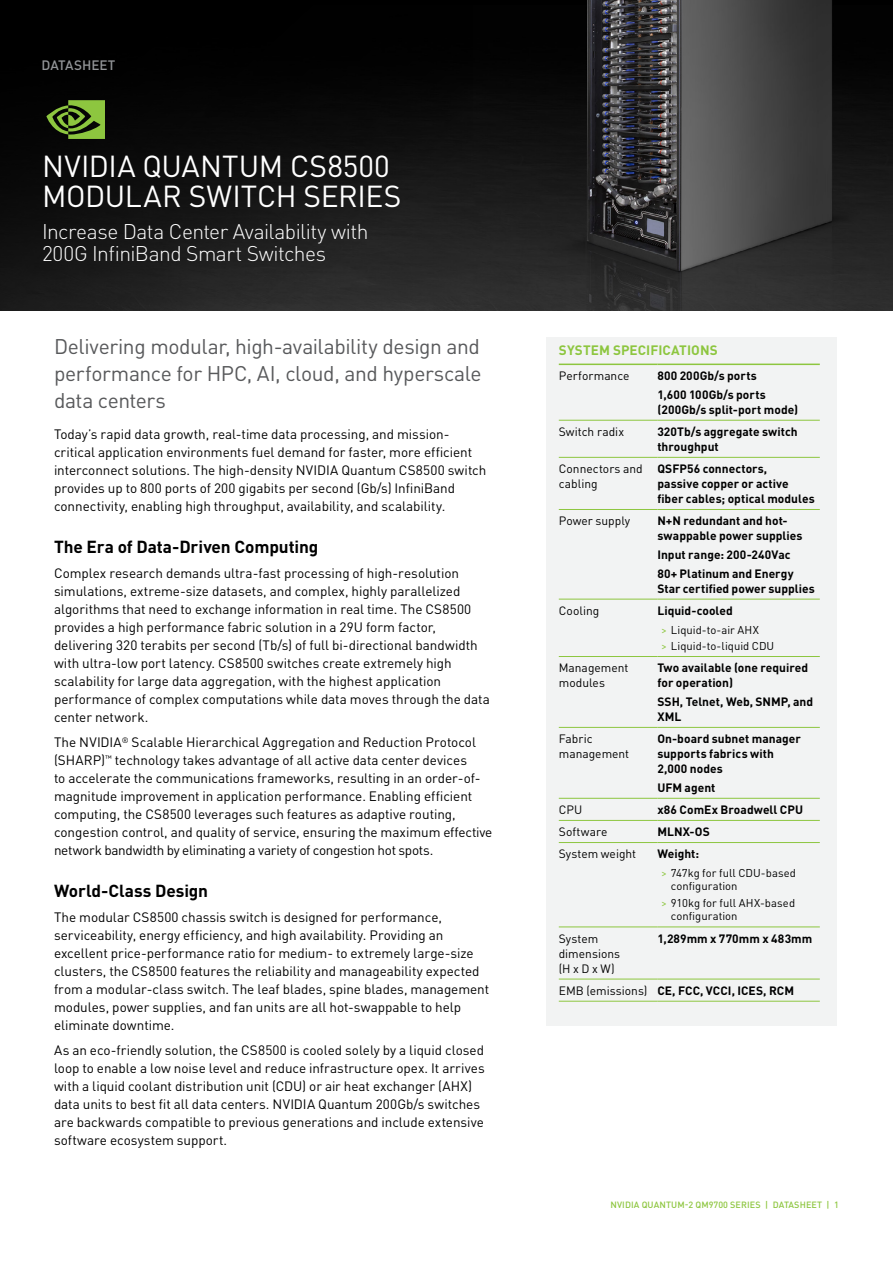
<style>
.page{position:relative;width:893px;height:1263px;background:#fff}
.page>*{position:absolute;margin:0;border:0;box-sizing:border-box;transform-origin:0 0}
.t1{font:30px/30px "DIN Pro";letter-spacing:-.005em;color:#fff}
.t2{font:21px/27px "DIN Pro";letter-spacing:-.02em;color:#58595b;text-align:justify}
.t3{font:300 21px/22.5px "DIN Pro";letter-spacing:-.025em;color:#fff}
.t4{font:700 17.25px "DIN Pro";letter-spacing:-.005em;color:#000}
.t5{font:13.5px/18px "DIN Pro";letter-spacing:-.005em;color:#000}
.t6{font:700 13.5px "DIN Pro";letter-spacing:.005em;color:#8dc63f}
.t7{font:500 13.5px "DIN Pro";color:#939598}
.t8{font:700 12px/15px "DIN Pro";letter-spacing:.005em;color:#000}
.t9{font:12px/15px "DIN Pro";color:#000}
.t10{font:11.25px/13.5px "DIN Pro";letter-spacing:.005em;color:#000}
.t11{font:500 9px "DIN Pro";letter-spacing:.01em;color:#8dc63f}
.s1{color:#8dc63f}
.s2{font-weight:400}
</style>
<div class="page">
<img style="left:472px;top:0;width:421px;height:310px">
<div style="left:0;top:0;width:472px;height:310px;background:linear-gradient(to bottom,#000,#262626)"></div>
<svg style="left:46px;top:100px;width:59px;height:39px;background:#527326"></svg>
<div style="left:546px;top:338px;width:290px;height:688px;background:#f2f3f3"></div>
<hr style="left:559px;top:364px;width:98px;height:1px;background:#8dc63f">
<hr style="left:657px;top:364px;width:163px;height:1px;background:#8dc63f">
<hr style="left:559px;top:420px;width:98px;height:1px;background:#8dc63f">
<hr style="left:657px;top:420px;width:163px;height:1px;background:#8dc63f">
<hr style="left:559px;top:457px;width:98px;height:1px;background:#8dc63f">
<hr style="left:657px;top:457px;width:163px;height:1px;background:#8dc63f">
<hr style="left:559px;top:509px;width:98px;height:1px;background:#8dc63f">
<hr style="left:657px;top:509px;width:163px;height:1px;background:#8dc63f">
<hr style="left:559px;top:599px;width:98px;height:1px;background:#8dc63f">
<hr style="left:657px;top:599px;width:163px;height:1px;background:#8dc63f">
<hr style="left:559px;top:656px;width:98px;height:1px;background:#8dc63f">
<hr style="left:657px;top:656px;width:163px;height:1px;background:#8dc63f">
<hr style="left:559px;top:727px;width:98px;height:1px;background:#8dc63f">
<hr style="left:657px;top:727px;width:163px;height:1px;background:#8dc63f">
<hr style="left:559px;top:798px;width:98px;height:1px;background:#8dc63f">
<hr style="left:657px;top:798px;width:163px;height:1px;background:#8dc63f">
<hr style="left:559px;top:820px;width:98px;height:1px;background:#8dc63f">
<hr style="left:657px;top:820px;width:163px;height:1px;background:#8dc63f">
<hr style="left:559px;top:842px;width:98px;height:1px;background:#8dc63f">
<hr style="left:657px;top:842px;width:163px;height:1px;background:#8dc63f">
<hr style="left:559px;top:926px;width:98px;height:1px;background:#8dc63f">
<hr style="left:657px;top:926px;width:163px;height:1px;background:#8dc63f">
<hr style="left:559px;top:979px;width:98px;height:1px;background:#8dc63f">
<hr style="left:657px;top:979px;width:163px;height:1px;background:#8dc63f">
<hr style="left:559px;top:1001px;width:98px;height:1px;background:#8dc63f">
<hr style="left:657px;top:1001px;width:163px;height:1px;background:#8dc63f">
<p class="t7" style="left:41px;top:56px;width:76px">DATASHEET</p>
<h1 class="t1" style="left:42px;top:150px;width:361px">NVIDIA QUANTUM CS8500<br>MODULAR SWITCH SERIES</h1>
<h2 class="t3" style="left:42px;top:219px;width:328px">Increase Data Center Availability with<br>200G InfiniBand Smart Switches</h2>
<h2 class="t2" style="left:54px;top:332px;width:429px">Delivering modular, high-availability design and performance for HPC, AI, cloud, and hyperscale data centers</h2>
<p class="t5" style="left:54px;top:424px;width:434px">Today’s rapid data growth, real-time data processing, and mission&shy;critical application environments fuel demand for faster, more efficient interconnect solutions. The high-density NVIDIA Quantum CS8500 switch provides up to 800 ports of 200 gigabits per second (Gb/s) InfiniBand connectivity, enabling high throughput, availability, and scalability.</p>
<p class="t4" style="left:54px;top:535px;width:266px">The Era of Data-Driven Computing</p>
<p class="t5" style="left:54px;top:563px;width:437px">Complex research demands ultra-fast processing of high-resolution simulations, extreme-size datasets, and complex, highly parallelized algorithms that need to exchange information in real time. The CS8500 provides a high performance fabric solution in a 29U form factor, delivering 320 terabits per second (Tb/s) of full bi-directional bandwidth with ultra-low port latency. CS8500 switches create extremely high scalability for large data aggregation, with the highest application performance of complex computations while data moves through the data center network.</p>
<p class="t5" style="left:54px;top:733px;width:440px">The NVIDIA<sup>®</sup> Scalable Hierarchical Aggregation and Reduction Protocol (SHARP)<sup>™</sup> technology takes advantage of all active data center devices<br>to accelerate the communications frameworks, resulting in an order-of&shy;magnitude improvement in application performance. Enabling efficient computing, the CS8500 leverages such features as adaptive routing, congestion control, and quality of service, ensuring the maximum effective network bandwidth by eliminating a variety of congestion hot spots.</p>
<p class="t4" style="left:54px;top:879px;width:156px">World-Class Design</p>
<p class="t5" style="left:54px;top:907px;width:437px">The modular CS8500 chassis switch is designed for performance, serviceability, energy efficiency, and high availability. Providing an excellent price-performance ratio for medium- to extremely large-size clusters, the CS8500 features the reliability and manageability expected from a modular-class switch. The leaf blades, spine blades, management modules, power supplies, and fan units are all hot-swappable to help eliminate downtime.</p>
<p class="t5" style="left:54px;top:1041px;width:432px">As an eco-friendly solution, the CS8500 is cooled solely by a liquid closed loop to enable a low noise level and reduce infrastructure opex. It arrives with a liquid coolant distribution unit (CDU) or air heat exchanger (AHX) data units to best fit all data centers. NVIDIA Quantum 200Gb/s switches are backwards compatible to previous generations and include extensive software ecosystem support.</p>
<p class="t6" style="left:559px;top:341px;width:160px">SYSTEM SPECIFICATIONS</p>
<p class="t9" style="left:559px;top:368px;width:72px">Performance</p>
<p class="t8" style="left:657px;top:366px;width:110px;line-height:18.8px">800 200Gb/s ports<br>1,600 100Gb/s ports</p>
<p class="t8" style="left:657px;top:401px;width:142px">(200Gb/s split-port mode)</p>
<p class="t9" style="left:559px;top:423px;width:67px">Switch radix</p>
<p class="t8" style="left:657px;top:423px;width:142px">320Tb/s aggregate switch throughput</p>
<p class="t9" style="left:559px;top:461px;width:86px">Connectors and cabling</p>
<p class="t8" style="left:657px;top:461px;width:159px">QSFP56 connectors,<br>passive copper or active fiber cables; optical modules</p>
<p class="t9" style="left:559px;top:513px;width:73px">Power supply</p>
<p class="t8" style="left:657px;top:513px;width:147px">N+N redundant and hot&shy;swappable power supplies</p>
<p class="t8" style="left:657px;top:545px;width:138px;line-height:18.8px">Input range: 200-240Vac<br>80+ Platinum and Energy</p>
<p class="t8" style="left:657px;top:580px;width:159px">Star certified power supplies</p>
<p class="t9" style="left:559px;top:602px;width:42px">Cooling</p>
<p class="t8" style="left:657px;top:602px;width:77px">Liquid-cooled</p>
<p class="t10" style="left:661px;top:621px;width:115px;line-height:16.5px"><span class="s1">&gt;</span> Liquid-to-air AHX<br><span class="s1">&gt;</span> Liquid-to-liquid CDU</p>
<p class="t9" style="left:559px;top:660px;width:71px">Management modules</p>
<p class="t8" style="left:657px;top:660px;width:152px">Two available (one required for operation)</p>
<p class="t8" style="left:657px;top:693px;width:157px">SSH, Telnet, Web, SNMP, and<br>XML</p>
<p class="t9" style="left:559px;top:731px;width:72px">Fabric management</p>
<p class="t8" style="left:657px;top:731px;width:145px">On-board subnet manager supports fabrics with<br>2,000 nodes</p>
<p class="t8" style="left:657px;top:779px;width:60px">UFM agent</p>
<p class="t9" style="left:559px;top:801px;width:25px">CPU</p>
<p class="t8" style="left:657px;top:801px;width:147px">x86 ComEx Broadwell CPU</p>
<p class="t9" style="left:559px;top:824px;width:50px">Software</p>
<p class="t8" style="left:657px;top:824px;width:54px">MLNX-OS</p>
<p class="t9" style="left:559px;top:846px;width:79px">System weight</p>
<p class="t8" style="left:657px;top:846px;width:43px">Weight:</p>
<p class="t10" style="left:671px;top:866px;width:127px;text-indent:-10px"><span class="s1">&gt;</span> 747kg for full CDU-based configuration</p>
<p class="t10" style="left:671px;top:896px;width:126px;text-indent:-10px"><span class="s1">&gt;</span> 910kg for full AHX-based configuration</p>
<p class="t9" style="left:559px;top:930px;width:63px">System dimensions (H x D x W)</p>
<p class="t8" style="left:657px;top:930px;width:156px">1,289mm x 770mm x 483mm</p>
<p class="t8" style="left:559px;top:982px;width:237px"><span class="s2">EMB (emissions)</span> CE, FCC, VCCI, ICES, RCM</p>
<p class="t11" style="left:610px;top:1199px;width:230px">NVIDIA QUANTUM-2 QM9700 SERIES | DATASHEET | 1</p>
</div>
